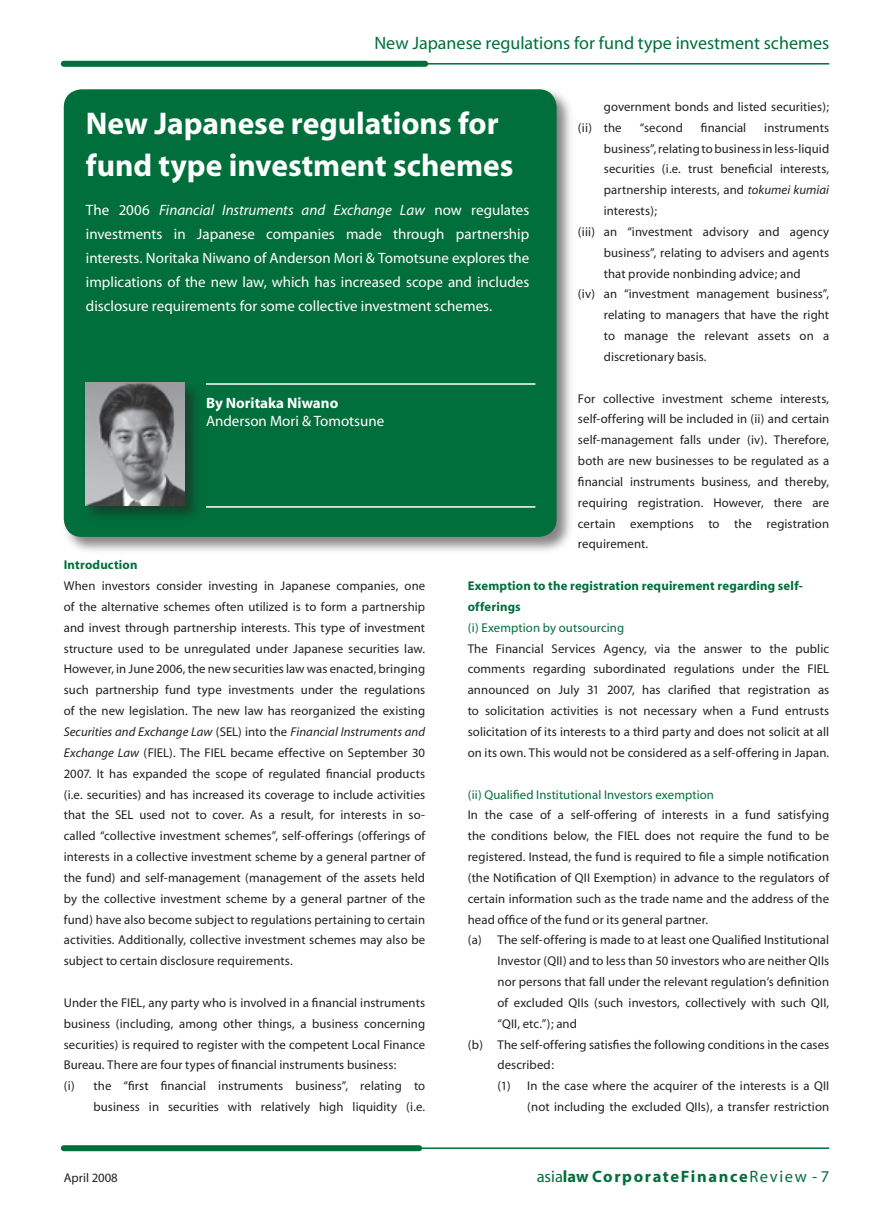
<style>
.page{position:relative;width:893px;height:1212px;background:#fff}
.page>*{position:absolute;margin:0;border:0;box-sizing:border-box;transform-origin:0 0}
.Title_Feature_ID{font:700 31.5px/42px "Myriad";color:#fff}
.t1{font:18px "Myriad";color:#006f3c}
.t2{font:700 16.5px "Myriad";letter-spacing:.1em;color:#006f3c}
.Lead-in_para_ID{font:15px/24px "Myriad";color:#fff;text-align:justify}
.Author_and_co_name_ID{font:15px "Myriad";color:#fff}
.Author_and_co_name_ID-2{font:700 15px "Myriad";color:#fff}
.Body_Feature_ID{font:12.75px/20.9px "Myriad";letter-spacing:.005em;color:#231f20;text-align:justify}
.Body_point_1_Feature_ID{font:12.75px/20.9px "Myriad";letter-spacing:.005em;color:#231f20;text-align:justify}
.Body_point_2_Feature_ID{font:12.75px/20.9px "Myriad";letter-spacing:.01em;color:#231f20;text-align:right}
.Subhead_1_Feature_ID{font:700 12.75px/20.9px "Myriad";letter-spacing:.01em;color:#006f3c}
.Subhead_2_Feature_ID{font:12.75px "Myriad";letter-spacing:.005em;color:#006f3c}
.s1{font-style:italic}
.s2{font-weight:400}
</style>
<div class="page">
<hr style="left:369px;top:63px;width:460px;height:2px;background:#006f3c">
<hr style="left:369px;top:1147px;width:460px;height:2px;background:#006f3c">
<div style="left:64px;top:61px;width:361px;height:6px;background:#006f3c"></div>
<div style="left:64px;top:1145px;width:355px;height:6px;background:#006f3c"></div>
<div style="left:60px;top:86px;width:515px;height:468px;background:#231f20;opacity:.55"></div>
<div style="left:64px;top:89px;width:493px;height:448px;background:#006f3c"></div>
<hr style="left:206px;top:383px;width:329px;height:2px;background:#fff">
<hr style="left:206px;top:506px;width:329px;height:2px;background:#fff">
<div style="left:82px;top:379px;width:120px;height:145px;background:#231f20;opacity:.55"></div>
<img style="left:85px;top:383px;width:100px;height:123px">
<p class="t1" style="left:374px;top:34px;width:456px">New Japanese regulations for fund type investment schemes</p>
<p class="Body_point_1_Feature_ID" style="left:604px;top:97px;width:227px">government bonds and listed securities);</p>
<p class="Body_point_1_Feature_ID" style="left:578px;top:118px;width:45px">(ii) the</p>
<p class="Body_point_1_Feature_ID" style="left:640px;top:118px;width:45px">“second</p>
<p class="Body_point_1_Feature_ID" style="left:701px;top:118px;width:47px">financial</p>
<p class="Title_Feature_ID" style="left:86px;top:104px;width:429px">New Japanese regulations for fund type investment schemes</p>
<p class="Lead-in_para_ID" style="left:86px;top:198px;width:445px">The 2006 <span class="s1">Financial Instruments and Exchange Law</span> now regulates investments in Japanese companies made through partnership interests. Noritaka Niwano of Anderson Mori &amp; Tomotsune explores the implications of the new law, which has increased scope and includes disclosure requirements for some collective investment schemes.</p>
<p class="Body_point_1_Feature_ID" style="left:604px;top:118px;width:227px;text-indent:160px">instruments business”, relating to business in less-liquid securities (i.e. trust beneficial interests, partnership interests, and <span class="s1">tokumei kumiai </span>interests);</p>
<p class="Body_point_1_Feature_ID" style="left:604px;top:222px;width:227px;text-indent:-26px">(iii) an “investment advisory and agency business”, relating to advisers and agents that provide nonbinding advice; and</p>
<p class="Body_point_1_Feature_ID" style="left:604px;top:284px;width:227px;text-indent:-26px">(iv) an “investment management business”, relating to managers that have the right to manage the relevant assets on a discretionary basis.</p>
<p class="Body_Feature_ID" style="left:578px;top:388px;width:253px">For collective investment scheme interests, self-offering will be included in (ii) and certain self-management falls under (iv). Therefore, both are new businesses to be regulated as a financial instruments business, and thereby, requiring registration. However, there are certain exemptions to the registration requirement.</p>
<p class="Subhead_1_Feature_ID" style="left:468px;top:576px;width:337px">Exemption to the registration requirement regarding self&shy;offerings</p>
<p class="Subhead_2_Feature_ID" style="left:468px;top:621px;width:158px">(i) Exemption by outsourcing</p>
<p class="Body_Feature_ID" style="left:468px;top:638px;width:363px">The Financial Services Agency, via the answer to the public comments regarding subordinated regulations under the FIEL announced on July 31 2007, has clarified that registration as to solicitation activities is not necessary when a Fund entrusts solicitation of its interests to a third party and does not solicit at all on its own. This would not be considered as a self-offering in Japan.</p>
<p class="Subhead_2_Feature_ID" style="left:468px;top:788px;width:248px">(ii) Qualified Institutional Investors exemption</p>
<p class="Body_Feature_ID" style="left:468px;top:805px;width:363px">In the case of a self-offering of interests in a fund satisfying the conditions below, the FIEL does not require the fund to be registered. Instead, the fund is required to file a simple notification (the Notification of QII Exemption) in advance to the regulators of certain information such as the trade name and the address of the head office of the fund or its general partner.</p>
<p class="Body_point_1_Feature_ID" style="left:497px;top:930px;width:333px;text-indent:-30px">(a) The self-offering is made to at least one Qualified Institutional Investor (QII) and to less than 50 investors who are neither QIIs nor persons that fall under the relevant regulation’s definition of excluded QIIs (such investors, collectively with such QII, “QII, etc.”); and</p>
<p class="Body_point_1_Feature_ID" style="left:497px;top:1034px;width:333px;text-indent:-30px">(b) The self-offering satisfies the following conditions in the cases described:</p>
<p class="Body_point_2_Feature_ID" style="left:497px;top:1076px;width:333px">(1) In the case where the acquirer of the interests is a QII (not including the excluded QIIs), a transfer restriction</p>
<p class="Author_and_co_name_ID-2" style="left:206px;top:395px;width:134px">By Noritaka Niwano</p>
<p class="Author_and_co_name_ID" style="left:206px;top:413px;width:180px">Anderson Mori &amp; Tomotsune</p>
<p class="Subhead_1_Feature_ID" style="left:64px;top:555px;width:75px">Introduction</p>
<p class="Body_Feature_ID" style="left:64px;top:576px;width:363px">When investors consider investing in Japanese companies, one of the alternative schemes often utilized is to form a partnership and invest through partnership interests. This type of investment structure used to be unregulated under Japanese securities law.<br>However, in June 2006, the new securities law was enacted, bringing such partnership fund type investments under the regulations of the new legislation. The new law has reorganized the existing <span class="s1">Securities and Exchange Law</span> (SEL) into the <span class="s1">Financial Instruments and Exchange Law</span> (FIEL). The FIEL became effective on September 30<br>2007. It has expanded the scope of regulated financial products (i.e. securities) and has increased its coverage to include activities that the SEL used not to cover. As a result, for interests in so&shy;called “collective investment schemes”, self-offerings (offerings of interests in a collective investment scheme by a general partner of the fund) and self-management (management of the assets held by the collective investment scheme by a general partner of the fund) have also become subject to regulations pertaining to certain activities. Additionally, collective investment schemes may also be subject to certain disclosure requirements.</p>
<p class="Body_Feature_ID" style="left:64px;top:993px;width:363px">Under the FIEL, any party who is involved in a financial instruments business (including, among other things, a business concerning securities) is required to register with the competent Local Finance Bureau. There are four types of financial instruments business:</p>
<p class="Body_point_1_Feature_ID" style="left:64px;top:1076px;width:363px;text-align:right">(i) the “first financial instruments business”, relating to business in securities with relatively high liquidity (i.e.</p>
<p class="Body_Feature_ID" style="left:64px;top:1168px;width:56px">April 2008</p>
<p class="t2" style="left:537px;top:1168px;width:294px"><span class="s2">asia</span>law CorporateFinance<span class="s2">Review - 7</span></p>
</div>
